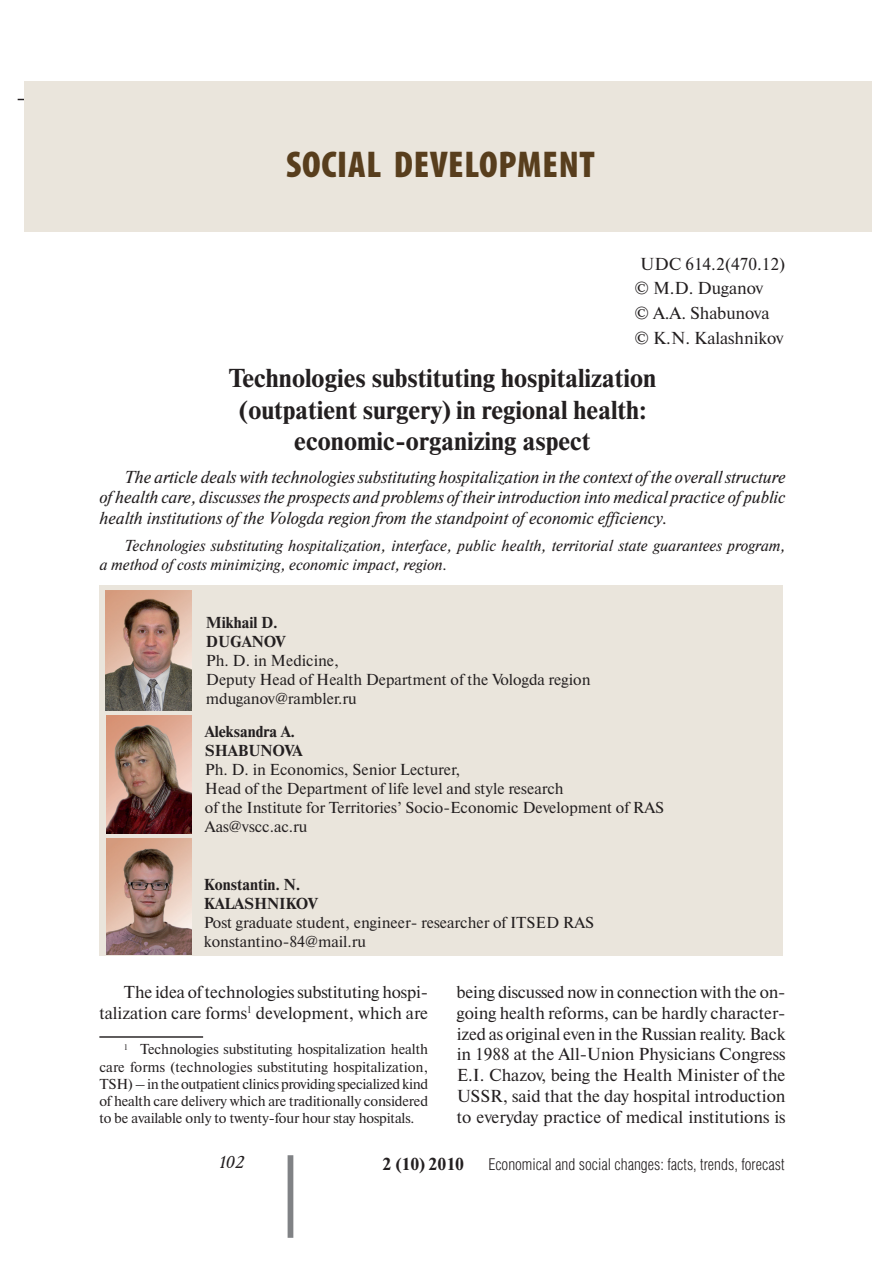
<style>
.page{position:relative;width:893px;height:1263px;background:#fff}
.page>*{position:absolute;margin:0;border:0;box-sizing:border-box;transform-origin:0 0}
.t1{font:900 condensed 37.5px "Myriad Pro";letter-spacing:.02em;color:#583e1d}
.t2{font:700 25.95px/31px "Newton C";color:#231f20;text-align:center}
.t3{font:17.25px/20.7px "Newton C";color:#231f20}
.t4{font:italic 17.25px/20.7px "Newton C";color:#231f20;text-align:justify}
.t5{font:700 17.25px "Newton C";color:#231f20}
.t6{font:italic 17.25px "Academy";color:#231f20}
.t7{font:300 16.2px "Helios Cond";color:#231f20}
.t8{font:15.9px/19px "Newton C";color:#231f20}
.t9{font:italic 15.9px/19px "Newton C";color:#231f20}
.t10{font:700 15.9px/19px "Newton C";color:#231f20}
.t11{font:14.4px/17.2px "Newton C";letter-spacing:-.01em;color:#231f20;text-align:justify}
</style>
<div class="page">
<div style="left:287px;top:1155px;width:6px;height:83px;background:#808285"></div>
<hr style="left:18px;top:99px;width:769px;height:1px;background:#231f20">
<div style="left:100px;top:586px;width:682px;height:369px;background:#eae5dc"></div>
<img style="left:107px;top:716px;width:84px;height:118px">
<img style="left:106px;top:591px;width:85px;height:119px">
<img style="left:107px;top:839px;width:84px;height:115px">
<div style="left:25px;top:82px;width:846px;height:149px;background:#eae5dc"></div>
<hr style="left:99px;top:1036px;width:104px;height:2px;background:#231f20">
<h1 class="t1" style="left:286px;top:142px;width:310px">SOCIAL DEVELOPMENT</h1>
<p class="t3" style="left:634px;top:253px;width:153px;line-height:24.8px;text-indent:6px">UDC 614.2(470.12) © M.D. Duganov<br>© А.А. Shabunova © K.N. Kalashnikov</p>
<h2 class="t2" style="left:229px;top:365px;width:429px">Technologies substituting hospitalization (outpatient surgery) in regional health: economic-organizing aspect</h2>
<p class="t4" style="left:99px;top:468px;width:687px;text-indent:24px">The article deals with technologies substituting hospitalization in the context of the overall structure of health care, discusses the prospects and problems of their introduction into medical practice of public health institutions of the Vologda region from the standpoint of economic efficiency.</p>
<p class="t9" style="left:99px;top:538px;width:687px;text-indent:24px">Technologies substituting hospitalization, interface, public health, territorial state guarantees program, a method of costs minimizing, economic impact, region.</p>
<p class="t10" style="left:206px;top:614px;width:81px">Mikhail D.<br>DUGANOV</p>
<p class="t8" style="left:206px;top:652px;width:386px">Ph. D. in Medicine,<br>Deputy Head of Health Department of the Vologda region mduganov@rambler.ru</p>
<p class="t10" style="left:205px;top:724px;width:99px">Aleksandra A.<br>SHABUNOVA</p>
<p class="t8" style="left:205px;top:762px;width:460px">Ph. D. in Economics, Senior Lecturer,<br>Head of the Department of life level and style research<br>of the Institute for Territories’ Socio-Economic Development of RAS Aas@vscc.ac.ru</p>
<p class="t10" style="left:204px;top:877px;width:115px">Konstantin. N.<br>KALASHNIKOV</p>
<p class="t8" style="left:204px;top:915px;width:392px">Post graduate student, engineer- researcher of ITSED RAS konstantino-84@mail.ru</p>
<p class="t3" style="left:99px;top:983px;width:330px;text-align:right">The idea of technologies substituting hospi&shy;talization care forms<sup>1</sup> development, which are</p>
<p class="t11" style="left:99px;top:1042px;width:330px;text-indent:24px"><sup>1</sup> Technologies substituting hospitalization health care forms (technologies substituting hospitalization, TSH) – in the outpatient clinics providing specialized kind of health care delivery which are traditionally considered to be available only to twenty-four hour stay hospitals.</p>
<p class="t3" style="left:456px;top:983px;width:330px;text-align:justify">being discussed now in connection with the on&shy;going health reforms, can be hardly character&shy;ized as original even in the Russian reality. Back in 1988 at the All-Union Physicians Congress E.I. Chazov, being the Health Minister of the USSR, said that the day hospital introduction to everyday practice of medical institutions is</p>
<p class="t6" style="left:219px;top:1154px;width:27px">102</p>
<p class="t5" style="left:382px;top:1157px;width:83px">2 (10) 2010</p>
<p class="t7" style="left:488px;top:1158px;width:297px">Economical and social changes: facts, trends, forecast</p>
</div>
